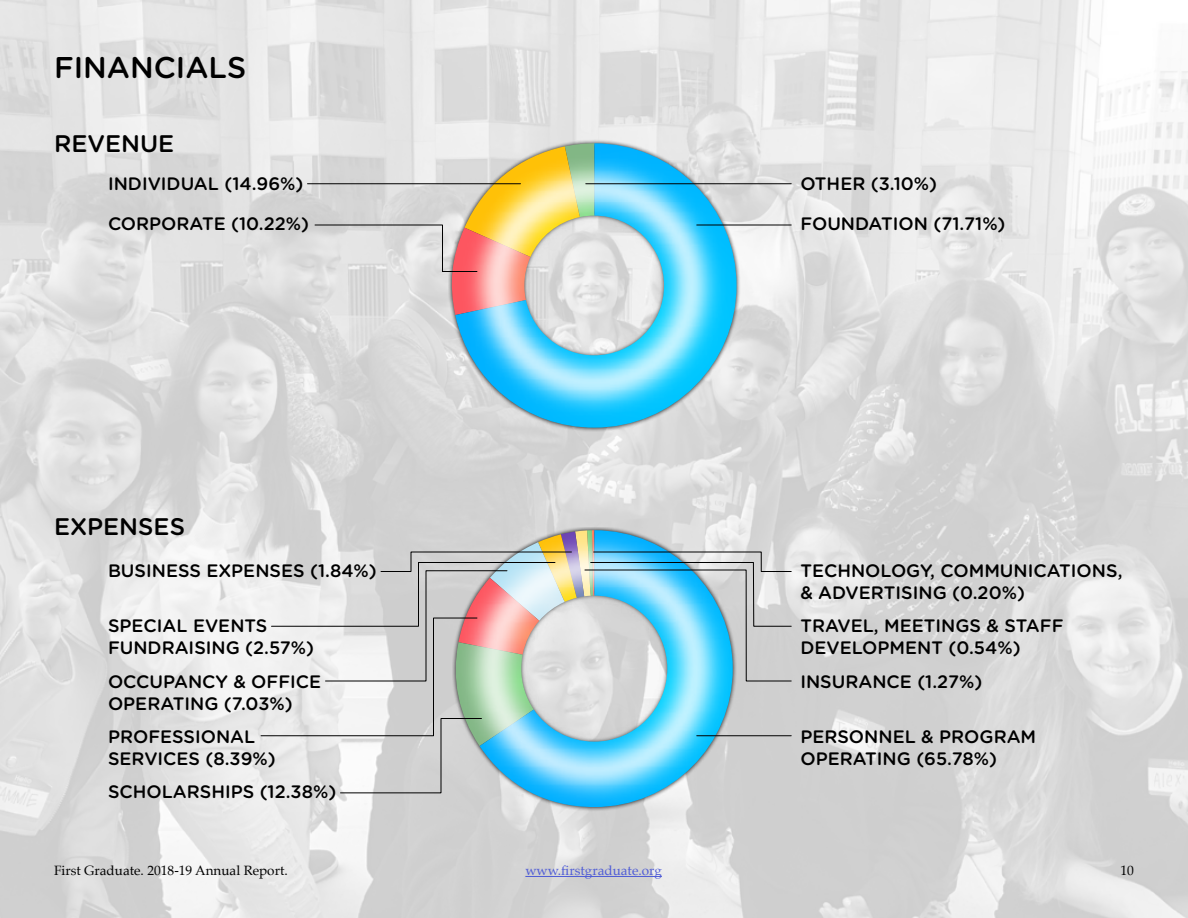
<style>
.page{position:relative;width:1188px;height:918px;background:#fff}
.page>*{position:absolute;margin:0;border:0;box-sizing:border-box;transform-origin:0 0}
.t1{font:500 30px "Gotham Rounded";color:#000}
.t2{font:500 24px "Gotham Rounded";color:#000}
.t3{font:500 18px/21.6px "Gotham Rounded";color:#000}
.t4{font:13.5px "Palatino";color:#000}
.t5{font:13.5px "Palatino";color:#4f5cd6}
</style>
<div class="page">
<img style="left:0;top:0;width:1188px;height:918px">
<img style="left:449px;top:140px;width:291px;height:291px">
<img style="left:442px;top:516px;width:304px;height:305px">
<hr style="left:308px;top:183px;width:212px;height:1px;background:#000">
<hr style="left:586px;top:183px;width:205px;height:1px;background:#000">
<svg style="left:314px;top:143px;width:280px;height:172px;background:#dfd0bb"></svg>
<hr style="left:697px;top:225px;width:94px;height:1px;background:#000">
<svg style="left:260px;top:530px;width:532px;height:264px;background:#bed4da"></svg>
<hr style="left:697px;top:735px;width:94px;height:1px;background:#000">
<hr style="left:525px;top:876px;width:137px;height:1px;background:#4f5cd6">
<h1 class="t1" style="left:54px;top:46px;width:194px">FINANCIALS</h1>
<h2 class="t2" style="left:54px;top:126px;width:122px">REVENUE</h2>
<p class="t3" style="left:108px;top:172px;width:197px">INDIVIDUAL (14.96%)</p>
<p class="t3" style="left:108px;top:212px;width:203px">CORPORATE (10.22%)</p>
<h2 class="t2" style="left:54px;top:510px;width:133px">EXPENSES</h2>
<p class="t3" style="left:108px;top:559px;width:270px">BUSINESS EXPENSES (1.84%)</p>
<p class="t3" style="left:108px;top:614px;width:207px">SPECIAL EVENTS<br>FUNDRAISING (2.57%)</p>
<p class="t3" style="left:108px;top:670px;width:215px">OCCUPANCY &amp; OFFICE<br>OPERATING (7.03%)</p>
<p class="t3" style="left:108px;top:725px;width:169px">PROFESSIONAL<br>SERVICES (8.39%)</p>
<p class="t3" style="left:108px;top:780px;width:230px">SCHOLARSHIPS (12.38%)</p>
<p class="t3" style="left:800px;top:172px;width:138px">OTHER (3.10%)</p>
<p class="t3" style="left:800px;top:212px;width:207px">FOUNDATION (71.71%)</p>
<p class="t3" style="left:800px;top:559px;width:324px">TECHNOLOGY, COMMUNICATIONS, &amp; ADVERTISING (0.20%)</p>
<p class="t3" style="left:800px;top:615px;width:265px">TRAVEL, MEETINGS &amp; STAFF<br>DEVELOPMENT (0.54%)</p>
<p class="t3" style="left:800px;top:670px;width:183px">INSURANCE (1.27%)</p>
<p class="t3" style="left:800px;top:725px;width:237px">PERSONNEL &amp; PROGRAM<br>OPERATING (65.78%)</p>
<p class="t4" style="left:54px;top:859px;width:235px">First Graduate. 2018-19 Annual Report.</p>
<p class="t5" style="left:525px;top:859px;width:138px">www.firstgraduate.org</p>
<p class="t4" style="left:1120px;top:859px;width:15px">10</p>
</div>
